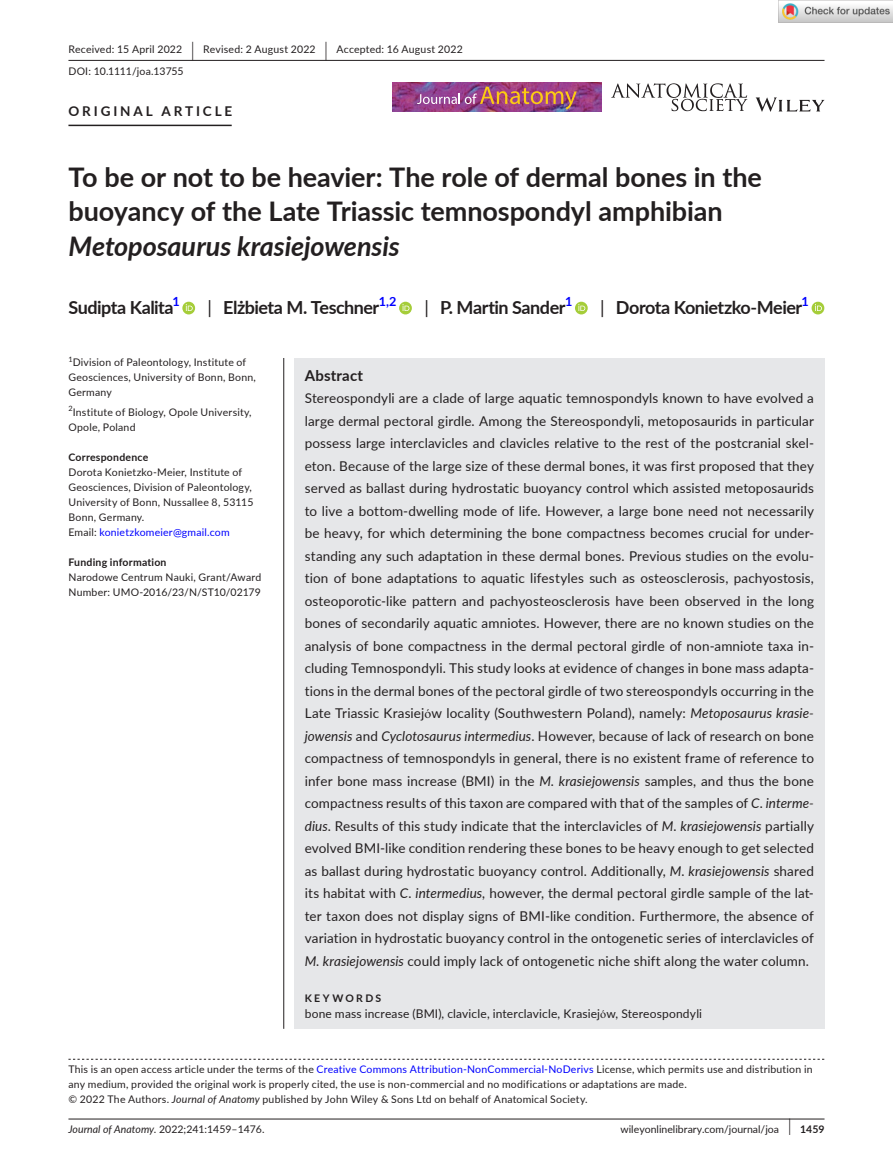
<style>
.page{position:relative;width:893px;height:1174px;background:#fff}
.page>*{position:absolute;margin:0;border:0;box-sizing:border-box;transform-origin:0 0}
.t1{font:700 27px/34.5px "Lato";color:#231f20}
.t2{font:italic 700 27px "Lato";letter-spacing:-.005em;color:#231f20}
.t3{font:700 18px "Lato";letter-spacing:-.03em;color:#231f20}
.t4{font:700 15px "Lato";letter-spacing:.015em;color:#231f20}
.t5{font:13.5px/22.5px "Lato";letter-spacing:.01em;color:#231f20;text-align:justify}
.t6{font:700 13.5px "Lato";letter-spacing:.215em;color:#231f20}
.t7{font:700 12.6px "Lato";color:#00f}
.t8{font:12px "Lato";letter-spacing:.01em;color:#231f20}
.t9{font:10.5px/15px "Lato";letter-spacing:.02em;color:#231f20}
.t10{font:10.5px "Lato";color:#231f20}
.t11{font:700 10.5px "Lato";letter-spacing:.02em;color:#231f20}
.t12{font:700 10.5px "Lato";letter-spacing:.22em;color:#231f20}
.t13{font:7.35px "Lato";color:#231f20}
.s1{font-size:19.65px}
.s2{font-weight:400}
.s3{color:#00f}
.s4{font-family:"STIX"}
.s5{font-style:italic}
.s6{font-size:17.4px}
.s7{font-weight:700}
</style>
<div class="page">
<hr style="left:68px;top:1118px;width:756px;height:1px;background:#231f20">
<svg style="left:756px;top:97px;width:68px;height:15px"></svg>
<img style="left:393px;top:82px;width:208px;height:30px">
<img style="left:417px;top:87px;width:160px;height:23px">
<img style="left:611px;top:83px;width:137px;height:29px">
<hr style="left:68px;top:60px;width:756px;height:1px;background:#231f20">
<hr style="left:68px;top:125px;width:164px;height:1px;background:#231f20">
<svg style="left:182px;top:302px;width:13px;height:12px"></svg>
<svg style="left:186px;top:304px;width:7px;height:7px"></svg>
<svg style="left:399px;top:302px;width:13px;height:12px"></svg>
<svg style="left:403px;top:304px;width:6px;height:7px"></svg>
<div style="left:575px;top:302px;width:13px;height:12px;background:#a5cd39;border-radius:50%"></div>
<svg style="left:578px;top:304px;width:7px;height:7px"></svg>
<div style="left:812px;top:302px;width:12px;height:12px;background:#a5cd39;border-radius:50%"></div>
<svg style="left:815px;top:304px;width:7px;height:7px"></svg>
<svg style="left:68px;top:1058px;width:756px;height:1px"></svg>
<div style="left:294px;top:358px;width:530px;height:670px;background:#e6e7e9"></div>
<hr style="left:283px;top:358px;width:1px;height:670px;background:#231f20">
<img style="left:779px;top:0;width:114px;height:23px">
<p class="t9" style="left:68px;top:38px;width:396px;line-height:21.8px">Received: 15 April 2022 <span class="s1">|</span> Revised: 2 August 2022 <span class="s1">|</span> Accepted: 16 August 2022<br>DOI: 10.1111/joa.13755</p>
<p class="t6" style="left:68px;top:101px;width:165px">ORIGINAL ARTICLE</p>
<h1 class="t1" style="left:68px;top:159px;width:695px">To be or not to be heavier: The role of dermal bones in the buoyancy of the Late Triassic temnospondyl amphibian</h1>
<h1 class="t2" style="left:68px;top:226px;width:333px">Metoposaurus krasiejowensis</h1>
<h2 class="t3" style="left:68px;top:295px;width:107px">Sudipta Kalita</h2>
<p class="t7" style="left:172px;top:292px;width:9px">1</p>
<h2 class="t3" style="left:208px;top:295px;width:173px"><span class="s2">|</span> Elżbieta M. Teschner</h2>
<p class="t7" style="left:379px;top:292px;width:19px">1,2</p>
<h2 class="t3" style="left:424px;top:295px;width:143px"><span class="s2">|</span> P. Martin Sander</h2>
<p class="t7" style="left:565px;top:292px;width:9px">1</p>
<h2 class="t3" style="left:600px;top:295px;width:203px"><span class="s2">|</span> Dorota Konietzko-Meier</h2>
<p class="t7" style="left:802px;top:292px;width:9px">1</p>
<p class="t13" style="left:68px;top:354px;width:6px">1</p>
<p class="t9" style="left:68px;top:355px;width:189px;text-indent:4px">Division of Paleontology, Institute of<br>Geosciences, University of Bonn, Bonn,<br>Germany</p>
<p class="t9" style="left:68px;top:404px;width:185px"><sup>2</sup>Institute of Biology, Opole University,<br>Opole, Poland</p>
<p class="t11" style="left:68px;top:449px;width:81px">Correspondence</p>
<p class="t9" style="left:68px;top:464px;width:187px">Dorota Konietzko-Meier, Institute of Geosciences, Division of Paleontology, University of Bonn, Nussallee 8, 53115<br>Bonn, Germany.<br>Email: <span class="s3">konietzkomeier@gmail.com</span></p>
<p class="t11" style="left:68px;top:554px;width:100px">Funding information</p>
<p class="t9" style="left:68px;top:569px;width:194px">Narodowe Centrum Nauki, Grant/Award<br>Number: UMO-2016/23/N/ST10/02179</p>
<p class="t4" style="left:305px;top:364px;width:60px">Abstract</p>
<p class="t5" style="left:305px;top:386px;width:511px">Stereospondyli are a clade of large aquatic temnospondyls known to have evolved a large dermal pectoral girdle. Among the Stereospondyli, metoposaurids in particular possess large interclavicles and clavicles relative to the rest of the postcranial skel&shy;eton. Because of the large size of these dermal bones, it was first proposed that they served as ballast during hydrostatic buoyancy control which assisted metoposaurids to live a bottom-dwelling mode of life. However, a large bone need not necessarily be heavy, for which determining the bone compactness becomes crucial for under&shy;standing any such adaptation in these dermal bones. Previous studies on the evolu&shy;tion of bone adaptations to aquatic lifestyles such as osteosclerosis, pachyostosis, osteoporotic-like pattern and pachyosteosclerosis have been observed in the long bones of secondarily aquatic amniotes. However, there are no known studies on the analysis of bone compactness in the dermal pectoral girdle of non-amniote taxa in&shy;cluding Temnospondyli. This study looks at evidence of changes in bone mass adapta&shy;tions in the dermal bones of the pectoral girdle of two stereospondyls occurring in the Late Triassic Krasiej<span class="s4">ό</span>w locality (Southwestern Poland), namely: <span class="s5">Metoposaurus krasie&shy;jowensis</span> and <span class="s5">Cyclotosaurus intermedius</span>. However, because of lack of research on bone compactness of temnospondyls in general, there is no existent frame of reference to infer bone mass increase (BMI) in the <span class="s5">M. krasiejowensis</span> samples, and thus the bone compactness results of this taxon are compared with that of the samples of <span class="s5">C. interme&shy;dius</span>. Results of this study indicate that the interclavicles of <span class="s5">M. krasiejowensis</span> partially evolved BMI-like condition rendering these bones to be heavy enough to get selected as ballast during hydrostatic buoyancy control. Additionally, <span class="s5">M. krasiejowensis</span> shared its habitat with <span class="s5">C. intermedius,</span> however, the dermal pectoral girdle sample of the lat&shy;ter taxon does not display signs of BMI-like condition. Furthermore, the absence of variation in hydrostatic buoyancy control in the ontogenetic series of interclavicles of <span class="s5">M. krasiejowensis</span> could imply lack of ontogenetic niche shift along the water column.</p>
<p class="t12" style="left:305px;top:990px;width:78px">KEYWORDS</p>
<p class="t8" style="left:305px;top:1005px;width:399px">bone mass increase (BMI), clavicle, interclavicle, Krasiej<span class="s4">ό</span>w, Stereospondyli</p>
<p class="t9" style="left:68px;top:1061px;width:746px">This is an open access article under the terms of the <span class="s3">Creative Commons Attribution-NonCommercial-NoDerivs</span> License, which permits use and distribution in any medium, provided the original work is properly cited, the use is non-commercial and no modifications or adaptations are made.<br>© 2022 The Authors. <span class="s5">Journal of Anatomy</span> published by John Wiley &amp; Sons Ltd on behalf of Anatomical Society.</p>
<p class="t10" style="left:68px;top:1121px;width:198px"><span class="s5">Journal of Anatomy.</span> 2022;241:1459–1476.</p>
<p class="t10" style="left:620px;top:1121px;width:205px">wileyonlinelibrary.com/journal/joa <span class="s6">|</span> <span class="s7">1459</span></p>
</div>
